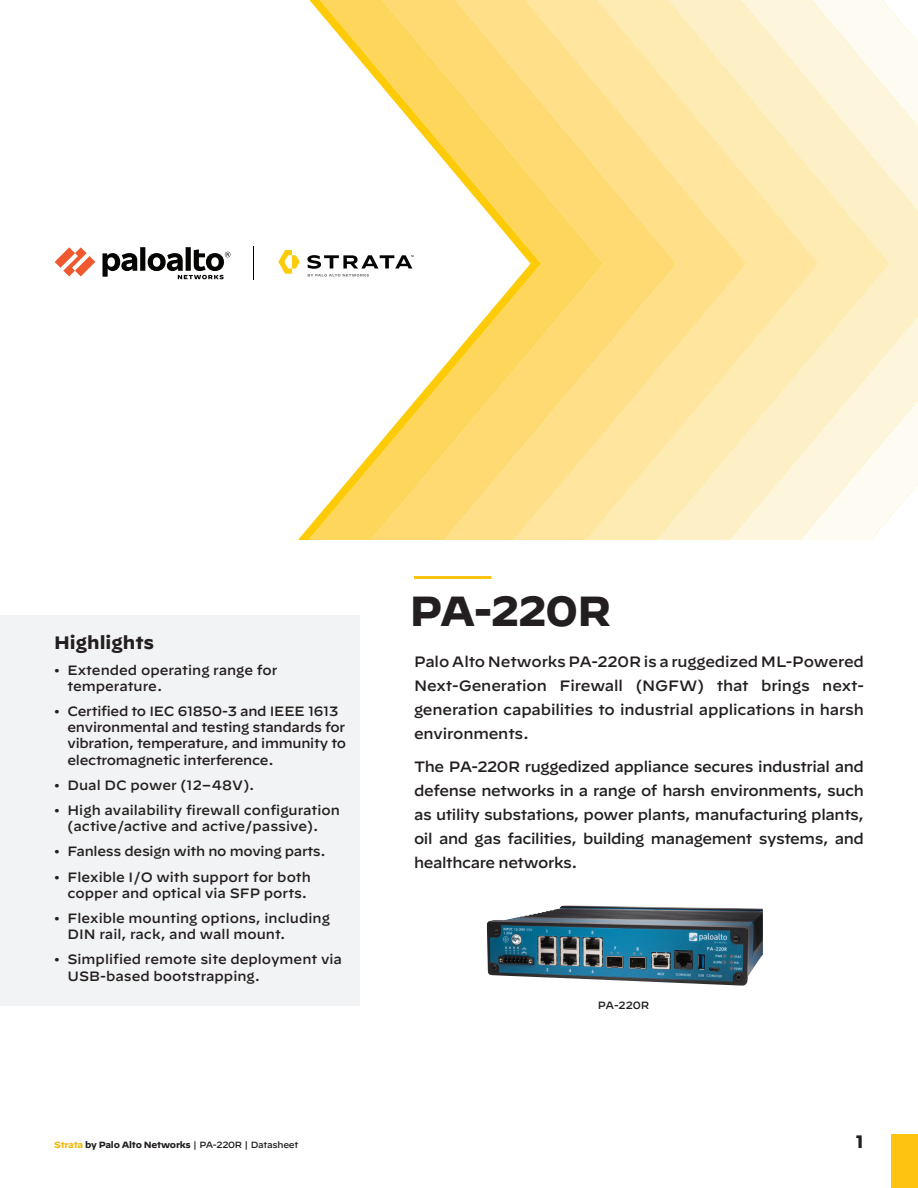
<style>
.page{position:relative;width:918px;height:1188px;background:#fff}
.page>*{position:absolute;margin:0;border:0;box-sizing:border-box;transform-origin:0 0}
.title-page-title{font:700 42px "Decimal";letter-spacing:-.025em;color:#231f20}
.title-page-sidebar-h{font:700 18px "Decimal";color:#231f20}
.title-page-intro-tex{font:500 15px/24px "Decimal";letter-spacing:-.02em;color:#231f20;text-align:justify}
.t1{font:500 13.5px/16.2px "Decimal";color:#231f20}
.t2{font:500 13.5px/16.2px "Decimal";letter-spacing:-.02em;color:#231f20}
.feature_bullets{font:500 10.5px "Decimal";color:#231f20}
.folio-text{font:700 9px "Decimal";letter-spacing:-.025em;color:#231f20}
.s1{color:#f2b90f}
.s2{font-weight:500}
</style>
<div class="page">
<div style="left:891px;top:1134px;width:27px;height:54px;background:#fec210"></div>
<svg style="left:55px;top:255px;width:6px;height:13px"></svg>
<svg style="left:889px;top:8px;width:29px;height:511px"></svg>
<svg style="left:818px;top:0;width:71px;height:540px"></svg>
<svg style="left:746px;top:0;width:72px;height:540px;background:#feedbc"></svg>
<svg style="left:676px;top:0;width:70px;height:540px;background:#fee8a9"></svg>
<svg style="left:603px;top:0;width:73px;height:540px;background:#fee394"></svg>
<svg style="left:541px;top:0;width:62px;height:540px;background:#fedd80"></svg>
<svg style="left:61px;top:0;width:480px;height:540px"></svg>
<hr style="left:414px;top:576px;width:77px;height:3px;background:#fec210">
<div style="left:0;top:615px;width:360px;height:391px;background:#f2f3f4"></div>
<img style="left:487px;top:905px;width:276px;height:81px">
<p class="title-page-sidebar-h" style="left:54px;top:633px;width:102px">Highlights</p>
<p class="t1" style="left:68px;top:660px;width:212px;text-indent:-14px">• Extended operating range for temperature.</p>
<p class="t2" style="left:68px;top:701px;width:280px;text-indent:-14px">• Certified to IEC 61850-3 and IEEE 1613 environmental and testing standards for vibration, temperature, and immunity to electromagnetic interference.</p>
<p class="t1" style="left:54px;top:775px;width:202px">• Dual DC power (12–48V).</p>
<p class="t1" style="left:54px;top:800px;width:287px;text-align:center">• High availability firewall configuration (active/active and active/passive).</p>
<p class="t2" style="left:54px;top:842px;width:273px">• Fanless design with no moving parts.</p>
<p class="t1" style="left:54px;top:867px;width:258px;text-align:right">• Flexible I/O with support for both copper and optical via SFP ports.</p>
<p class="t1" style="left:68px;top:908px;width:264px;text-indent:-14px">• Flexible mounting options, including<br>DIN rail, rack, and wall mount.</p>
<p class="t1" style="left:68px;top:950px;width:276px;text-indent:-14px">• Simplified remote site deployment via<br>USB-based bootstrapping.</p>
<p class="title-page-title" style="left:410px;top:587px;width:203px">PA-220R</p>
<p class="title-page-intro-tex" style="left:414px;top:648px;width:452px">Palo Alto Networks PA-220R is a ruggedized ML-Powered Next-Generation Firewall (NGFW) that brings next&shy;generation capabilities to industrial applications in harsh environments.</p>
<p class="title-page-intro-tex" style="left:414px;top:753px;width:452px">The PA-220R ruggedized appliance secures industrial and defense networks in a range of harsh environments, such as utility substations, power plants, manufacturing plants, oil and gas facilities, building management systems, and healthcare networks.</p>
<p class="feature_bullets" style="left:598px;top:996px;width:53px">PA-220R</p>
<p class="folio-text" style="left:54px;top:1140px;width:246px"><span class="s1">Strata</span> by Palo Alto Networks <span class="s2">| PA-220R | Datasheet</span></p>
<p class="title-page-sidebar-h" style="left:856px;top:1132px;width:10px">1</p>
</div>
